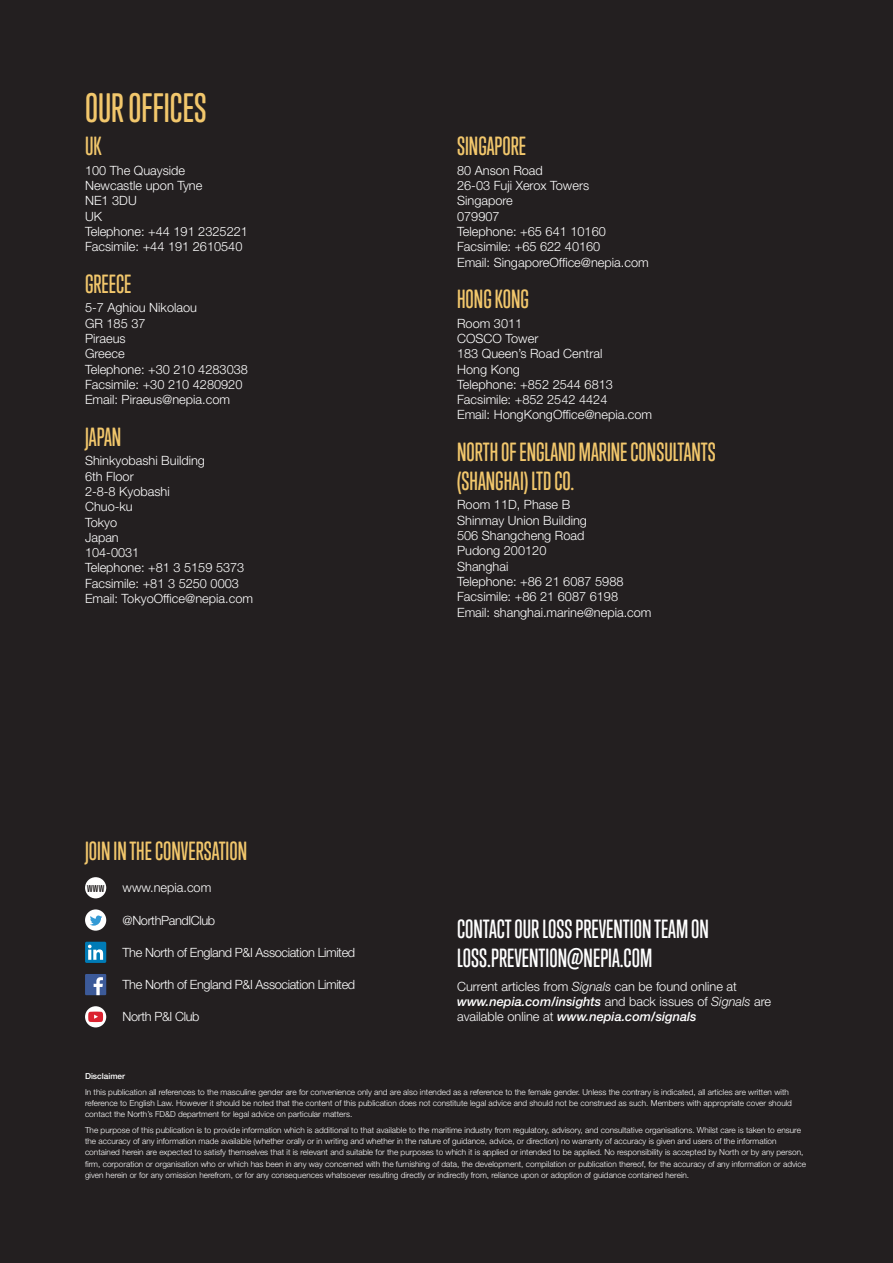
<style>
.page{position:relative;width:893px;height:1263px;background:#231f20}
.page>*{position:absolute;margin:0;border:0;box-sizing:border-box;transform-origin:0 0}
.t1{font:500 37.5px "Trump Soft Pro";color:#f2c76c}
.t2{font:500 24px/28.8px "Trump Soft Pro";color:#f2c76c}
.t3{font:500 24px/28.8px "Trump Soft Pro";color:#fff}
.t4{font:300 12.75px/15.3px "Helvetica Neue LT Std";color:#fff}
.t5{font:300 12.75px "Helvetica Neue LT Std";letter-spacing:-.03em;color:#fff}
.t6{font:700 9.15px "Trump Soft Pro";color:#231f20}
.t7{font:300 8.25px/11.2px "Helvetica Neue LT Std";color:#fff}
.t8{font:500 8.25px "Helvetica Neue LT Std";color:#fff}
.s1{font-style:italic}
.s2{font-weight:500;font-style:italic}
</style>
<div class="page">
<div style="left:85px;top:877px;width:21px;height:21px;background:#fff;border-radius:50%"></div>
<div style="left:85px;top:909px;width:21px;height:22px;background:#fff;border-radius:50%"></div>
<svg style="left:90px;top:915px;width:12px;height:11px"></svg>
<div style="left:85px;top:942px;width:21px;height:21px;background:#007bb6;border-radius:2px"></div>
<svg style="left:88px;top:945px;width:19px;height:15px"></svg>
<div style="left:85px;top:974px;width:21px;height:21px;background:#3c5a99"></div>
<svg style="left:94px;top:977px;width:9px;height:18px"></svg>
<div style="left:85px;top:1006px;width:21px;height:21px;background:#fff;border-radius:50%"></div>
<svg style="left:88px;top:1011px;width:15px;height:11px"></svg>
<h1 class="t1" style="left:85px;top:86px;width:123px">OUR OFFICES</h1>
<h2 class="t2" style="left:85px;top:132px;width:18px">UK</h2>
<h3 class="t4" style="left:85px;top:162px;width:164px">100 The Quayside<br>Newcastle upon Tyne<br>NE1 3DU<br>UK<br>Telephone: +44 191 2325221<br>Facsimile: +44 191 2610540</h3>
<h2 class="t2" style="left:85px;top:270px;width:48px">GREECE</h2>
<h3 class="t4" style="left:85px;top:300px;width:164px">5-7 Aghiou Nikolaou<br>GR 185 37<br>Piraeus<br>Greece<br>Telephone: +30 210 4283038<br>Facsimile: +30 210 4280920<br>Email: Piraeus@nepia.com</h3>
<h2 class="t2" style="left:85px;top:422px;width:38px">JAPAN</h2>
<h3 class="t4" style="left:85px;top:453px;width:169px">Shinkyobashi Building<br>6th Floor<br>2-8-8 Kyobashi<br>Chuo-ku<br>Tokyo<br>Japan<br>104-0031<br>Telephone: +81 3 5159 5373<br>Facsimile: +81 3 5250 0003<br>Email: TokyoOffice@nepia.com</h3>
<h2 class="t2" style="left:85px;top:837px;width:164px">JOIN IN THE CONVERSATION</h2>
<p class="t6" style="left:87px;top:882px;width:19px">WWW</p>
<h3 class="t4" style="left:123px;top:880px;width:90px">www.nepia.com</h3>
<h3 class="t5" style="left:123px;top:912px;width:94px">@NorthPandIClub</h3>
<h3 class="t5" style="left:123px;top:944px;width:234px">The North of England P&amp;I Association Limited</h3>
<h3 class="t5" style="left:123px;top:977px;width:234px">The North of England P&amp;I Association Limited</h3>
<h3 class="t5" style="left:123px;top:1009px;width:78px">North P&amp;I Club</h3>
<h2 class="t2" style="left:457px;top:132px;width:71px">SINGAPORE</h2>
<h3 class="t4" style="left:457px;top:162px;width:193px">80 Anson Road<br>26-03 Fuji Xerox Towers<br>Singapore<br>079907<br>Telephone: +65 641 10160<br>Facsimile: +65 622 40160<br>Email: SingaporeOffice@nepia.com</h3>
<h2 class="t2" style="left:457px;top:285px;width:73px">HONG KONG</h2>
<h3 class="t4" style="left:457px;top:315px;width:197px">Room 3011<br>COSCO Tower<br>183 Queen’s Road Central<br>Hong Kong<br>Telephone: +852 2544 6813<br>Facsimile: +852 2542 4424<br>Email: HongKongOffice@nepia.com</h3>
<h2 class="t2" style="left:457px;top:438px;width:260px">NORTH OF ENGLAND MARINE CONSULTANTS (SHANGHAI) LTD CO.</h2>
<h3 class="t4" style="left:457px;top:497px;width:196px">Room 11D, Phase B<br>Shinmay Union Building<br>506 Shangcheng Road<br>Pudong 200120<br>Shanghai<br>Telephone: +86 21 6087 5988<br>Facsimile: +86 21 6087 6198<br>Email: shanghai.marine@nepia.com</h3>
<h2 class="t3" style="left:457px;top:915px;width:253px">CONTACT OUR LOSS PREVENTION TEAM ON<br>LOSS.PREVENTION@NEPIA.COM</h2>
<h3 class="t4" style="left:457px;top:978px;width:316px">Current articles from <span class="s1">Signals</span> can be found online at <span class="s2">www.nepia.com/insights</span> and back issues of <span class="s1">Signals</span> are available online at <span class="s2">www.nepia.com/signals</span></h3>
<p class="t8" style="left:85px;top:1071px;width:42px">Disclaimer</p>
<p class="t7" style="left:85px;top:1086px;width:708px">In this publication all references to the masculine gender are for convenience only and are also intended as a reference to the female gender. Unless the contrary is indicated, all articles are written with reference to English Law. However it should be noted that the content of this publication does not constitute legal advice and should not be construed as such. Members with appropriate cover should contact the North’s FD&amp;D department for legal advice on particular matters.</p>
<p class="t7" style="left:85px;top:1124px;width:722px">The purpose of this publication is to provide information which is additional to that available to the maritime industry from regulatory, advisory, and consultative organisations. Whilst care is taken to ensure the accuracy of any information made available (whether orally or in writing and whether in the nature of guidance, advice, or direction) no warranty of accuracy is given and users of the information contained herein are expected to satisfy themselves that it is relevant and suitable for the purposes to which it is applied or intended to be applied. No responsibility is accepted by North or by any person, firm, corporation or organisation who or which has been in any way concerned with the furnishing of data, the development, compilation or publication thereof, for the accuracy of any information or advice given herein or for any omission herefrom, or for any consequences whatsoever resulting directly or indirectly from, reliance upon or adoption of guidance contained herein.</p>
</div>
